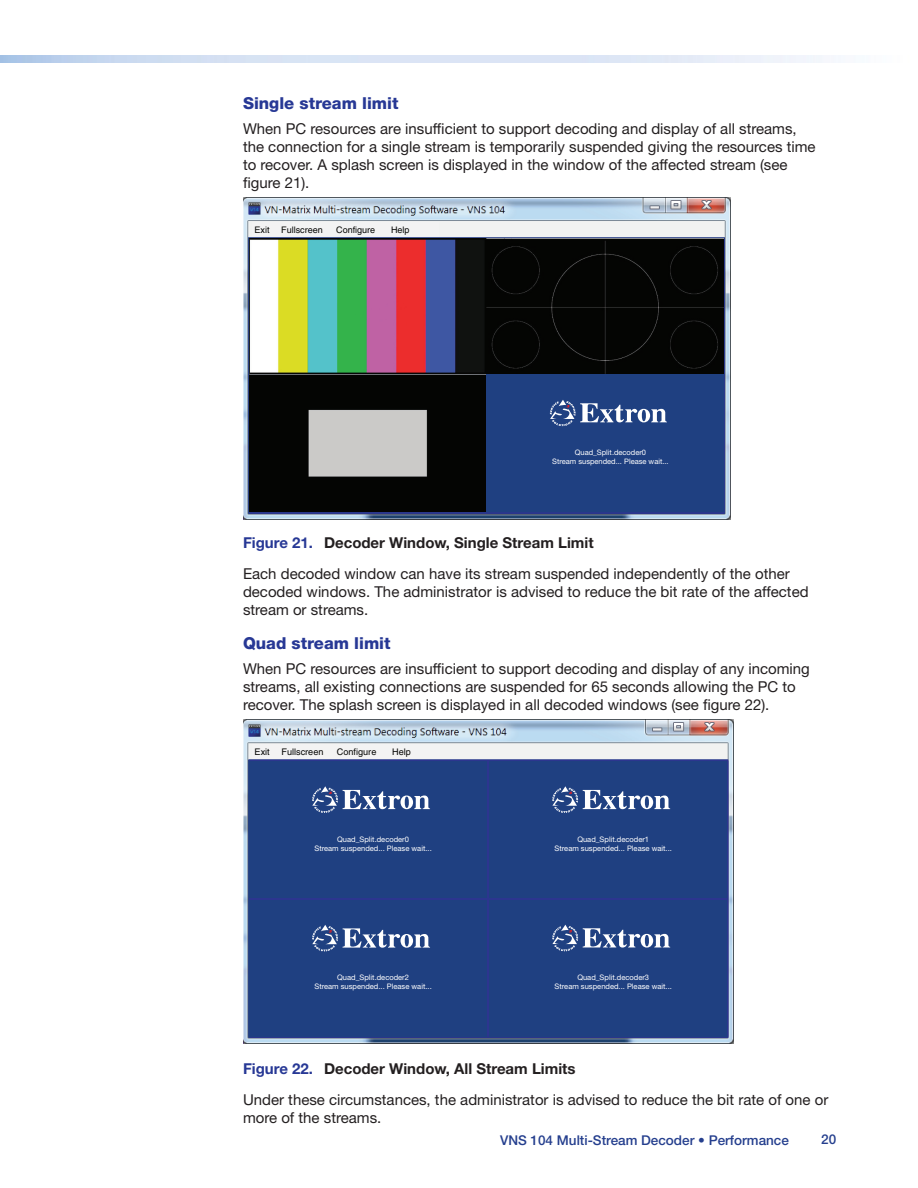
<style>
.page{position:relative;width:918px;height:1188px;background:#fff}
.page>*{position:absolute;margin:0;border:0;box-sizing:border-box;transform-origin:0 0}
.Heading_3_-_lpg{font:800 16.5px "Helvetica Neue LT Std";color:#273895}
.Body_-_lpg{font:15px/18px "Helvetica Neue LT Std";color:#231f20}
.Figure_Caption__Text{font:700 15px "Helvetica Neue LT Std";color:#231f20}
.Header_and_Footer{font:500 13.5px "Helvetica Neue LT Std";color:#253f8e}
.t1{font:9.15px "Helvetica";color:#040503}
.t2{font:9px "Helvetica";color:#040503}
.t3{font:7.65px/9.1px "Helvetica Neue LT Std";color:#fff;text-align:center}
.t4{font:7.5px/9px "Helvetica Neue LT Std";color:#fff;text-align:center}
.s1{color:#273895}
</style>
<div class="page">
<img style="left:243px;top:198px;width:487px;height:322px">
<img style="left:249px;top:238px;width:237px;height:274px">
<div style="left:487px;top:238px;width:237px;height:136px;background:#040503"></div>
<div style="left:486px;top:374px;width:238px;height:138px;background:#1f4081"></div>
<svg style="left:550px;top:400px;width:117px;height:26px"></svg>
<div style="left:252px;top:223px;width:187px;height:14px;background:#f3f3f3"></div>
<img style="left:243px;top:719px;width:491px;height:325px">
<div style="left:249px;top:759px;width:479px;height:278px;background:linear-gradient(to right,#2c358f,#2c358f);border:2px solid #2c358f"></div>
<div style="left:489px;top:900px;width:238px;height:136px;background:#1f4081"></div>
<svg style="left:552px;top:925px;width:118px;height:26px"></svg>
<div style="left:249px;top:900px;width:237px;height:137px;background:#1f4081"></div>
<svg style="left:312px;top:925px;width:118px;height:26px"></svg>
<div style="left:489px;top:762px;width:238px;height:136px;background:#1f4081"></div>
<svg style="left:552px;top:786px;width:118px;height:27px"></svg>
<div style="left:249px;top:762px;width:237px;height:136px;background:#1f4081"></div>
<svg style="left:312px;top:786px;width:118px;height:27px"></svg>
<div style="left:253px;top:744px;width:187px;height:15px;background:#f3f3f3"></div>
<p class="Heading_3_-_lpg" style="left:243px;top:94px;width:157px">Single stream limit</p>
<p class="Body_-_lpg" style="left:243px;top:119px;width:574px">When PC resources are insufficient to support decoding and display of all streams, the connection for a single stream is temporarily suspended giving the resources time to recover. A splash screen is displayed in the window of the affected stream (see figure 21).</p>
<p class="t2" style="left:255px;top:225px;width:17px">Exit</p>
<p class="t2" style="left:281px;top:225px;width:43px">Fullscreen</p>
<p class="t2" style="left:336px;top:225px;width:41px">Configure</p>
<p class="t2" style="left:391px;top:225px;width:20px">Help</p>
<p class="t4" style="left:552px;top:447px;width:118px">Quad_Split.decoder0<br>Stream suspended... Please wait...</p>
<p class="Figure_Caption__Text" style="left:243px;top:533px;width:352px"><span class="s1">Figure 21.</span> Decoder Window, Single Stream Limit</p>
<p class="Body_-_lpg" style="left:243px;top:565px;width:567px">Each decoded window can have its stream suspended independently of the other decoded windows. The administrator is advised to reduce the bit rate of the affected stream or streams.</p>
<p class="Heading_3_-_lpg" style="left:243px;top:633px;width:149px">Quad stream limit</p>
<p class="Body_-_lpg" style="left:243px;top:659px;width:568px">When PC resources are insufficient to support decoding and display of any incoming streams, all existing connections are suspended for 65 seconds allowing the PC to recover. The splash screen is displayed in all decoded windows (see figure 22).</p>
<p class="t1" style="left:255px;top:746px;width:17px">Exit</p>
<p class="t1" style="left:282px;top:746px;width:43px">Fullscreen</p>
<p class="t1" style="left:337px;top:746px;width:41px">Configure</p>
<p class="t1" style="left:392px;top:746px;width:20px">Help</p>
<p class="t3" style="left:314px;top:834px;width:119px">Quad_Split.decoder0<br>Stream suspended... Please wait...</p>
<p class="t3" style="left:314px;top:973px;width:119px">Quad_Split.decoder2<br>Stream suspended... Please wait...</p>
<p class="t3" style="left:555px;top:834px;width:119px">Quad_Split.decoder1<br>Stream suspended... Please wait...</p>
<p class="t3" style="left:555px;top:973px;width:119px">Quad_Split.decoder3<br>Stream suspended... Please wait...</p>
<p class="Figure_Caption__Text" style="left:243px;top:1059px;width:334px"><span class="s1">Figure 22.</span> Decoder Window, All Stream Limits</p>
<p class="Body_-_lpg" style="left:243px;top:1090px;width:587px">Under these circumstances, the administrator is advised to reduce the bit rate of one or more of the streams.</p>
<p class="Header_and_Footer" style="left:500px;top:1132px;width:290px">VNS 104 Multi‑Stream Decoder • Performance</p>
<p class="Header_and_Footer" style="left:821px;top:1131px;width:17px">20</p>
</div>
